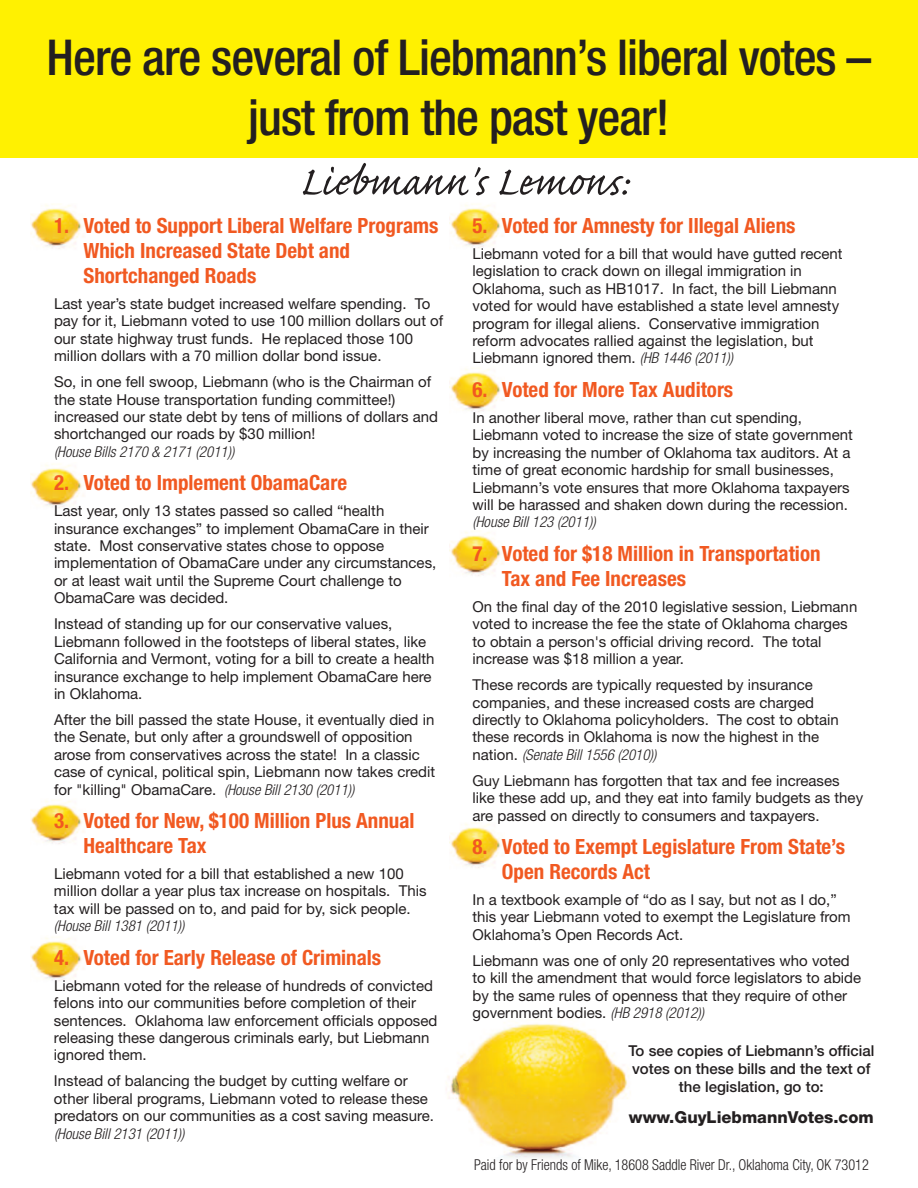
<style>
.page{position:relative;width:918px;height:1188px;background:#fff}
.page>*{position:absolute;margin:0;border:0;box-sizing:border-box;transform-origin:0 0}
.t1{font:52.05px "Caflisch Script Pro";color:#231f20}
.t2{font:500 condensed 49.5px/59.4px "Helvetica Neue LT Std";letter-spacing:-.02em;color:#231f20;text-align:center}
.t3{font:700 condensed 21px/24.9px "Helvetica Neue LT Std";color:#f15921}
.t4{font:800 16.5px "Helvetica Neue LT Std";color:#231f20}
.t5{font:15px/17.4px "Helvetica Neue LT Std";color:#231f20}
.t6{font:italic 300 condensed 15px "Helvetica Neue LT Std";color:#231f20}
.t7{font:500 15px/18px "Helvetica Neue LT Std";color:#231f20;text-align:center}
.t8{font:300 condensed 15px "Helvetica Neue LT Std";color:#231f20;scale:.95 1}
.s1{font-weight:300;font-style:italic;font-stretch:condensed}
</style>
<div class="page">
<img style="left:446px;top:1019px;width:183px;height:139px">
<img style="left:30px;top:204px;width:54px;height:45px">
<img style="left:30px;top:464px;width:54px;height:44px">
<img style="left:30px;top:800px;width:54px;height:44px">
<img style="left:30px;top:937px;width:54px;height:44px">
<img style="left:449px;top:204px;width:54px;height:44px">
<img style="left:449px;top:368px;width:54px;height:44px">
<img style="left:449px;top:531px;width:54px;height:45px">
<img style="left:449px;top:823px;width:54px;height:45px">
<div style="left:0;top:0;width:918px;height:157px;background:#fff101"></div>
<h2 class="t2" style="left:47px;top:32px;width:826px">Here are several of Liebmann’s liberal votes – just from the past year!</h2>
<h1 class="t1" style="left:299px;top:146px;width:330px">Liebmann's Lemons:</h1>
<h3 class="t3" style="left:83px;top:215px;width:357px;text-indent:-29px">1. Voted to Support Liberal Welfare Programs<br>Which Increased State Debt and<br>Shortchanged Roads</h3>
<p class="t5" style="left:54px;top:296px;width:391px">Last year’s state budget increased welfare spending. To pay for it, Liebmann voted to use 100 million dollars out of our state highway trust funds. He replaced those 100 million dollars with a 70 million dollar bond issue.</p>
<p class="t5" style="left:54px;top:375px;width:385px">So, in one fell swoop, Liebmann (who is the Chairman of the state House transportation funding committee!) increased our state debt by tens of millions of dollars and shortchanged our roads by $30 million!</p>
<p class="t6" style="left:54px;top:446px;width:182px">(House Bills 2170 &amp; 2171 (2011))</p>
<h3 class="t3" style="left:54px;top:472px;width:295px">2. Voted to Implement ObamaCare</h3>
<p class="t5" style="left:54px;top:504px;width:384px">Last year, only 13 states passed so called “health insurance exchanges” to implement ObamaCare in their state. Most conservative states chose to oppose implementation of ObamaCare under any circumstances, or at least wait until the Supreme Court challenge to ObamaCare was decided.</p>
<p class="t5" style="left:54px;top:617px;width:382px">Instead of standing up for our conservative values, Liebmann followed in the footsteps of liberal states, like California and Vermont, voting for a bill to create a health insurance exchange to help implement ObamaCare here in Oklahoma.</p>
<p class="t5" style="left:54px;top:712px;width:383px">After the bill passed the state House, it eventually died in the Senate, but only after a groundswell of opposition arose from conservatives across the state! In a classic case of cynical, political spin, Liebmann now takes credit for "killing" ObamaCare. <span class="s1">(House Bill 2130 (2011))</span></p>
<h3 class="t3" style="left:83px;top:810px;width:333px;text-indent:-29px">3. Voted for New, $100 Million Plus Annual<br>Healthcare Tax</h3>
<p class="t5" style="left:54px;top:866px;width:374px">Liebmann voted for a bill that established a new 100 million dollar a year plus tax increase on hospitals. This tax will be passed on to, and paid for by, sick people.</p>
<p class="t6" style="left:54px;top:921px;width:132px">(House Bill 1381 (2011))</p>
<h3 class="t3" style="left:54px;top:947px;width:329px">4. Voted for Early Release of Criminals</h3>
<p class="t5" style="left:54px;top:978px;width:385px">Liebmann voted for the release of hundreds of convicted felons into our communities before completion of their sentences. Oklahoma law enforcement officials opposed releasing these dangerous criminals early, but Liebmann ignored them.</p>
<p class="t5" style="left:54px;top:1074px;width:382px">Instead of balancing the budget by cutting welfare or other liberal programs, Liebmann voted to release these predators on our communities as a cost saving measure.</p>
<p class="t6" style="left:54px;top:1128px;width:132px">(House Bill 2131 (2011))</p>
<h3 class="t3" style="left:473px;top:215px;width:325px">5. Voted for Amnesty for Illegal Aliens</h3>
<p class="t5" style="left:473px;top:246px;width:372px">Liebmann voted for a bill that would have gutted recent legislation to crack down on illegal immigration in Oklahoma, such as HB1017. In fact, the bill Liebmann voted for would have established a state level amnesty program for illegal aliens. Conservative immigration reform advocates rallied against the legislation, but Liebmann ignored them. <span class="s1">(HB 1446 (2011))</span></p>
<h3 class="t3" style="left:473px;top:379px;width:262px">6. Voted for More Tax Auditors</h3>
<p class="t5" style="left:473px;top:410px;width:382px">In another liberal move, rather than cut spending, Liebmann voted to increase the size of state government by increasing the number of Oklahoma tax auditors. At a time of great economic hardship for small businesses, Liebmann’s vote ensures that more Oklahoma taxpayers will be harassed and shaken down during the recession.</p>
<p class="t6" style="left:473px;top:517px;width:125px">(House Bill 123 (2011))</p>
<h3 class="t3" style="left:502px;top:543px;width:320px;text-indent:-29px">7. Voted for $18 Million in Transportation<br>Tax and Fee Increases</h3>
<p class="t5" style="left:473px;top:599px;width:386px">On the final day of the 2010 legislative session, Liebmann voted to increase the fee the state of Oklahoma charges to obtain a person's official driving record. The total increase was $18 million a year.</p>
<p class="t5" style="left:473px;top:678px;width:368px">These records are typically requested by insurance companies, and these increased costs are charged directly to Oklahoma policyholders. The cost to obtain these records in Oklahoma is now the highest in the nation. <span class="s1">(Senate Bill 1556 (2010))</span></p>
<p class="t5" style="left:473px;top:773px;width:392px">Guy Liebmann has forgotten that tax and fee increases like these add up, and they eat into family budgets as they are passed on directly to consumers and taxpayers.</p>
<h3 class="t3" style="left:502px;top:836px;width:345px;text-indent:-29px">8. Voted to Exempt Legislature From State’s<br>Open Records Act</h3>
<p class="t5" style="left:473px;top:893px;width:380px">In a textbook example of “do as I say, but not as I do,” this year Liebmann voted to exempt the Legislature from<br>Oklahoma’s Open Records Act.</p>
<p class="t5" style="left:473px;top:953px;width:390px">Liebmann was one of only 20 representatives who voted to kill the amendment that would force legislators to abide by the same rules of openness that they require of other government bodies. <span class="s1">(HB 2918 (2012))</span></p>
<p class="t7" style="left:628px;top:1043px;width:247px">To see copies of Liebmann’s official votes on these bills and the text of the legislation, go to:</p>
<p class="t4" style="left:629px;top:1111px;width:246px">www.GuyLiebmannVotes.com</p>
<p class="t8" style="left:474px;top:1159px;width:417px">Paid for by Friends of Mike, 18608 Saddle River Dr., Oklahoma City, OK 73012</p>
</div>
